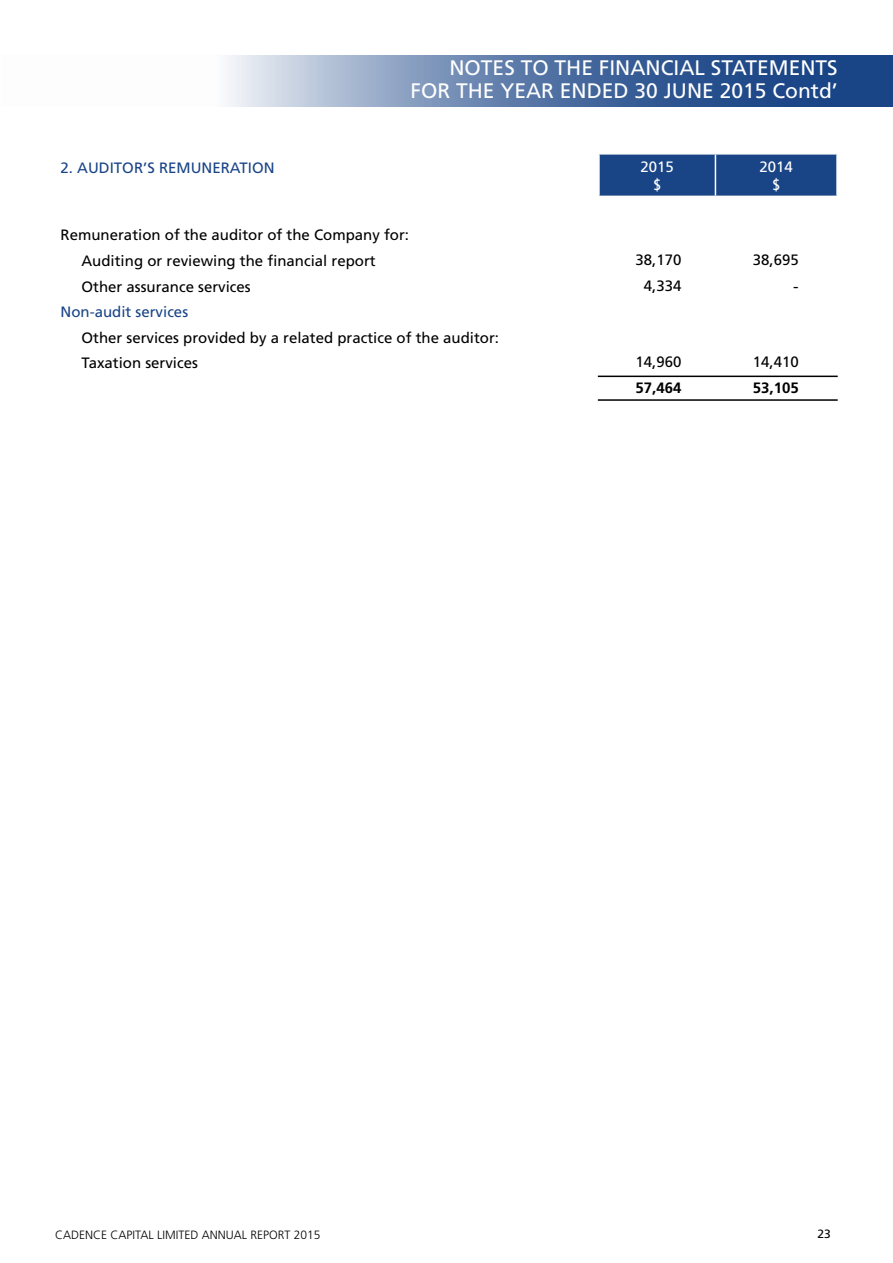
<style>
.page{position:relative;width:893px;height:1263px;background:#fff}
.page>*{position:absolute;margin:0;border:0;box-sizing:border-box;transform-origin:0 0}
.t1{font:21px/22.5px "Frutiger";color:#fff;text-align:right}
.t2{font:16.5px "Frutiger";color:#000}
.t3{font:15px/25.5px "Frutiger";color:#000}
.t4{font:15px "Frutiger";color:#194486}
.t5{font:700 15px "Frutiger";color:#000}
.t6{font:15px/18px "Frutiger";color:#fff;text-align:center}
.t7{font:300 12px "Frutiger";color:#000}
.t8{font:12px "Frutiger";color:#000}
</style>
<div class="page">
<svg style="left:227px;top:55px;width:666px;height:52px;background:#5f7dab"></svg>
<div style="left:600px;top:155px;width:236px;height:41px;background:#194486"></div>
<hr style="left:715px;top:155px;width:1px;height:41px;background:#fff">
<hr style="left:598px;top:376px;width:240px;height:1px;background:#000">
<hr style="left:598px;top:399px;width:240px;height:2px;background:#000">
<h1 class="t1" style="left:411px;top:56px;width:429px">NOTES TO THE FINANCIAL STATEMENTS<br>FOR THE YEAR ENDED 30 JUNE 2015 Contd’</h1>
<p class="t4" style="left:61px;top:159px;width:215px">2. AUDITOR’S REMUNERATION</p>
<p class="t6" style="left:640px;top:158px;width:35px">2015 $</p>
<p class="t6" style="left:760px;top:158px;width:35px">2014 $</p>
<p class="t3" style="left:81px;top:222px;width:329px;text-indent:-21px">Remuneration of the auditor of the Company for:<br>Auditing or reviewing the financial report</p>
<p class="t3" style="left:636px;top:247px;width:47px">38,170</p>
<p class="t3" style="left:753px;top:247px;width:47px">38,695</p>
<p class="t3" style="left:82px;top:273px;width:171px">Other assurance services</p>
<p class="t3" style="left:644px;top:272px;width:39px">4,334</p>
<p class="t2" style="left:793px;top:276px;width:7px">-</p>
<p class="t4" style="left:61px;top:303px;width:129px">Non-audit services</p>
<p class="t3" style="left:81px;top:324px;width:419px">Other services provided by a related practice of the auditor:<br>Taxation services</p>
<p class="t3" style="left:636px;top:349px;width:47px">14,960</p>
<p class="t3" style="left:753px;top:349px;width:47px">14,410</p>
<p class="t5" style="left:636px;top:379px;width:47px">57,464</p>
<p class="t5" style="left:753px;top:379px;width:47px">53,105</p>
<p class="t7" style="left:55px;top:1228px;width:267px">CADENCE CAPITAL LIMITED ANNUAL REPORT 2015</p>
<p class="t8" style="left:817px;top:1227px;width:15px">23</p>
</div>
